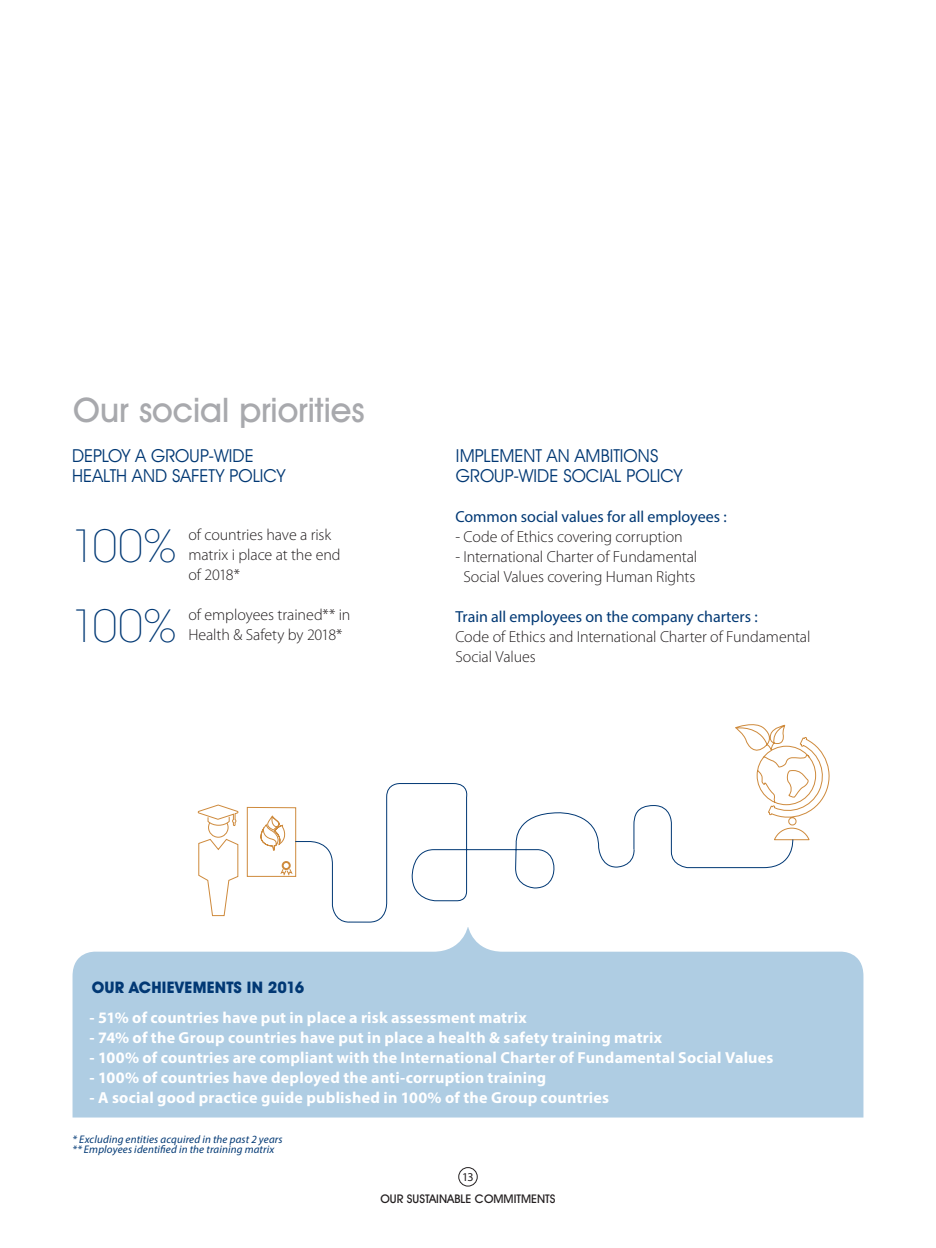
<style>
.page{position:relative;width:936px;height:1248px;background:#fff}
.page>*{position:absolute;margin:0;border:0;box-sizing:border-box;transform-origin:0 0}
.t1{font:200 44px "ITC Avant Garde Std";letter-spacing:-.02em;color:#013874}
.t2{font:500 34px "Avant Garde IT Cby BT";letter-spacing:-.005em;color:#a8a9ad}
.t3{font:18px/20px "Avant Garde IT Cby BT";letter-spacing:.005em;color:#013874}
.t4{font:700 16px "Myriad Pro";letter-spacing:.015em;color:#fff}
.t5{font:300 16px/20px "Myriad Pro";letter-spacing:-.005em;color:#231f20}
.t6{font:16px "Myriad Pro";letter-spacing:-.005em;color:#013874}
.t7{font:700 16px "Avant Garde IT Cby BT";letter-spacing:.015em;color:#013874}
.t8{font:500 12px "Avant Garde IT Cby BT";color:#231f20}
.t9{font:12px "Myriad Pro";color:#231f20}
.t10{font:italic 11px/10px "Myriad Pro";letter-spacing:.015em;color:#013874}
</style>
<div class="page">
<div style="left:458px;top:1166px;width:19px;height:20px;border:1px solid #231f20;border-radius:50%"></div>
<svg style="left:198px;top:838px;width:41px;height:78px"></svg>
<div style="left:208px;top:817px;width:20px;height:20px;border:1px solid #ce8a3c;border-radius:50%"></div>
<svg style="left:197px;top:804px;width:42px;height:22px"></svg>
<div style="left:247px;top:807px;width:49px;height:69px;border:1px solid #ce8a3c"></div>
<svg style="left:279px;top:861px;width:14px;height:15px"></svg>
<svg style="left:260px;top:815px;width:25px;height:36px"></svg>
<svg style="left:294px;top:783px;width:339px;height:140px"></svg>
<svg style="left:633px;top:724px;width:197px;height:144px"></svg>
<svg style="left:72px;top:927px;width:791px;height:190px;background:#b9d3e6"></svg>
<h2 class="t2" style="left:73px;top:389px;width:293px">Our social priorities</h2>
<p class="t3" style="left:72px;top:445px;width:215px">DEPLOY A GROUP-WIDE<br>HEALTH AND SAFETY POLICY</p>
<p class="t3" style="left:456px;top:445px;width:228px">IMPLEMENT AN AMBITIONS<br>GROUP-WIDE SOCIAL POLICY</p>
<p class="t6" style="left:455px;top:507px;width:273px">Common social values for all employees :</p>
<p class="t5" style="left:455px;top:527px;width:229px">- Code of Ethics covering corruption</p>
<p class="t5" style="left:455px;top:547px;width:243px;text-align:center">- International Charter of Fundamental<br>Social Values covering Human Rights</p>
<p class="t6" style="left:455px;top:607px;width:304px">Train all employees on the company charters :</p>
<p class="t5" style="left:455px;top:627px;width:356px">Code of Ethics and International Charter of Fundamental<br>Social Values</p>
<h1 class="t1" style="left:71px;top:520px;width:106px">100%</h1>
<p class="t5" style="left:188px;top:525px;width:154px">of countries have a risk matrix i place at the end of 2018*</p>
<h1 class="t1" style="left:71px;top:600px;width:106px">100%</h1>
<p class="t5" style="left:188px;top:605px;width:163px">of employees trained** in<br>Health &amp; Safety by 2018*</p>
<p class="t7" style="left:92px;top:977px;width:214px">OUR ACHIEVEMENTS IN 2016</p>
<p class="t4" style="left:90px;top:1006px;width:438px">- 51% of countries have put in place a risk assessment matrix</p>
<p class="t4" style="left:90px;top:1026px;width:574px">- 74% of the Group countries have put in place a health &amp; safety training matrix</p>
<p class="t4" style="left:90px;top:1046px;width:685px">- 100% of countries are compliant with the International Charter of Fundamental Social Values</p>
<p class="t4" style="left:90px;top:1066px;width:458px">- 100% of countries have deployed the anti-corruption training</p>
<p class="t4" style="left:90px;top:1086px;width:521px">- A social good practice guide published in 100% of the Group countries</p>
<p class="t10" style="left:72px;top:1133px;width:212px">* Excluding entities acquired in the past 2 years ** Employees identified in the training matrix</p>
<p class="t9" style="left:462px;top:1169px;width:13px">13</p>
<p class="t8" style="left:380px;top:1191px;width:176px">OUR SUSTAINABLE COMMITMENTS</p>
</div>
